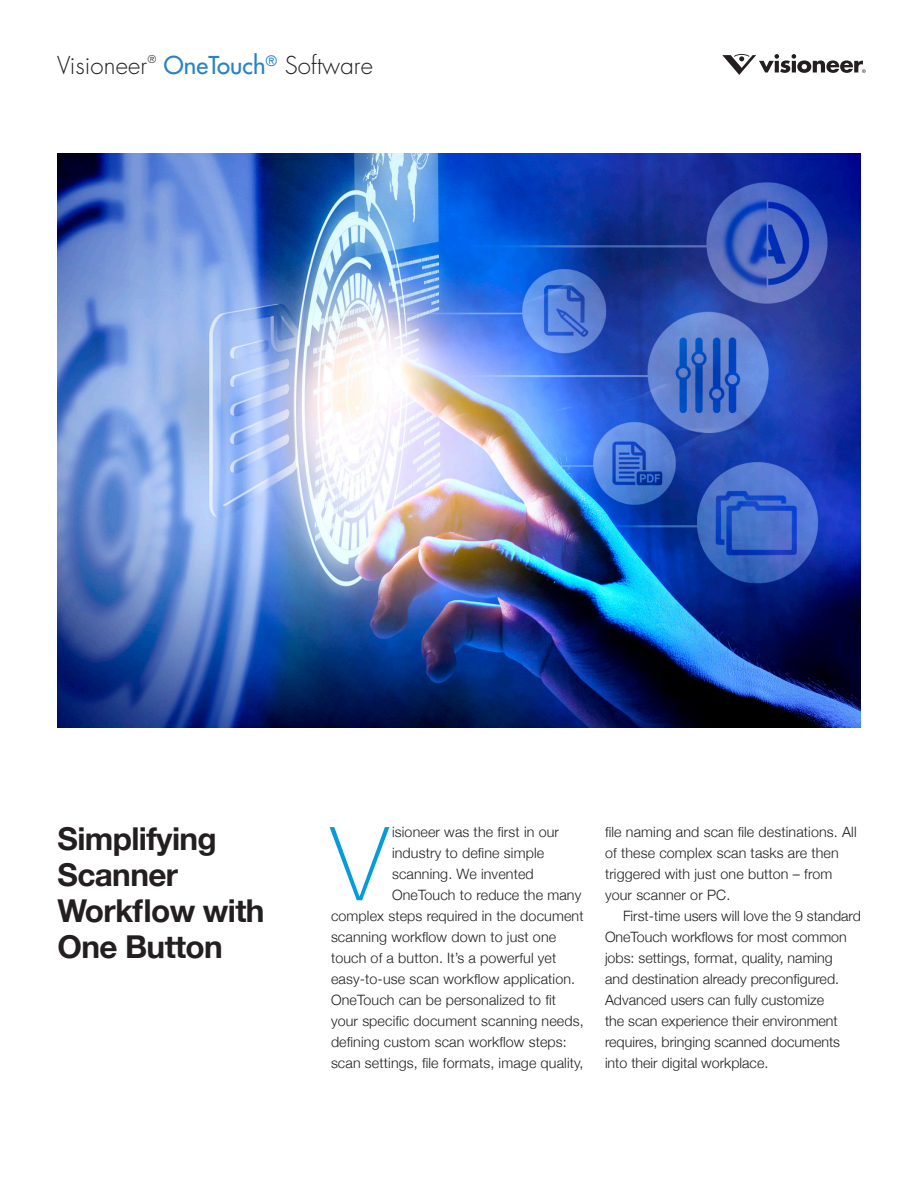
<style>
.page{position:relative;width:918px;height:1188px;background:#fff}
.page>*{position:absolute;margin:0;border:0;box-sizing:border-box;transform-origin:0 0}
.Text{font:100 102.45px "Helvetica Neue";color:#069bda}
.Large_Head{font:700 31.5px/36px "Helvetica Neue";letter-spacing:-.02em;color:#231f20}
.t1{font:24px "Futura";letter-spacing:.005em;color:#2783c5}
.t2{font:300 24px "Futura";letter-spacing:.005em;color:#231f20}
.Text-2{font:300 14.25px/21px "Helvetica Neue";letter-spacing:.01em;color:#231f20}
.t3{font:300 10.5px "Futura";color:#231f20}
.s1{font-weight:300;color:#231f20}
</style>
<div class="page">
<svg style="left:722px;top:54px;width:144px;height:21px"></svg>
<img style="left:57px;top:153px;width:804px;height:575px">
<p class="t2" style="left:57px;top:49px;width:92px">Visioneer</p>
<p class="t3" style="left:148px;top:53px;width:10px">®</p>
<p class="t1" style="left:164px;top:49px;width:211px">OneTouch<sup>®</sup> <span class="s1">Software</span></p>
<p class="Large_Head" style="left:58px;top:821px;width:209px">Simplifying<br>Scanner<br>Workflow with<br>One Button</p>
<p class="Text" style="left:331px;top:786px;width:58px">V</p>
<p class="Text-2" style="left:392px;top:821px;width:168px">isioneer was the first in our</p>
<p class="Text-2" style="left:392px;top:842px;width:154px">industry to define simple</p>
<p class="Text-2" style="left:392px;top:863px;width:143px">scanning. We invented</p>
<p class="Text-2" style="left:392px;top:884px;width:191px">OneTouch to reduce the many</p>
<p class="Text-2" style="left:331px;top:905px;width:254px">complex steps required in the document</p>
<p class="Text-2" style="left:331px;top:926px;width:227px">scanning workflow down to just one</p>
<p class="Text-2" style="left:331px;top:947px;width:227px">touch of a button. It’s a powerful yet</p>
<p class="Text-2" style="left:331px;top:968px;width:246px">easy-to-use scan workflow application.</p>
<p class="Text-2" style="left:331px;top:989px;width:227px">OneTouch can be personalized to fit</p>
<p class="Text-2" style="left:331px;top:1010px;width:254px">your specific document scanning needs,</p>
<p class="Text-2" style="left:331px;top:1031px;width:237px">defining custom scan workflow steps:</p>
<p class="Text-2" style="left:331px;top:1052px;width:254px">scan settings, file formats, image quality,</p>
<p class="Text-2" style="left:605px;top:821px;width:253px">file naming and scan file destinations. All of these complex scan tasks are then triggered with just one button – from your scanner or PC.</p>
<p class="Text-2" style="left:605px;top:905px;width:258px;text-indent:18px">First-time users will love the 9 standard OneTouch workflows for most common jobs: settings, format, quality, naming<br>and destination already preconfigured.<br>Advanced users can fully customize<br>the scan experience their environment requires, bringing scanned documents into their digital workplace.</p>
</div>
